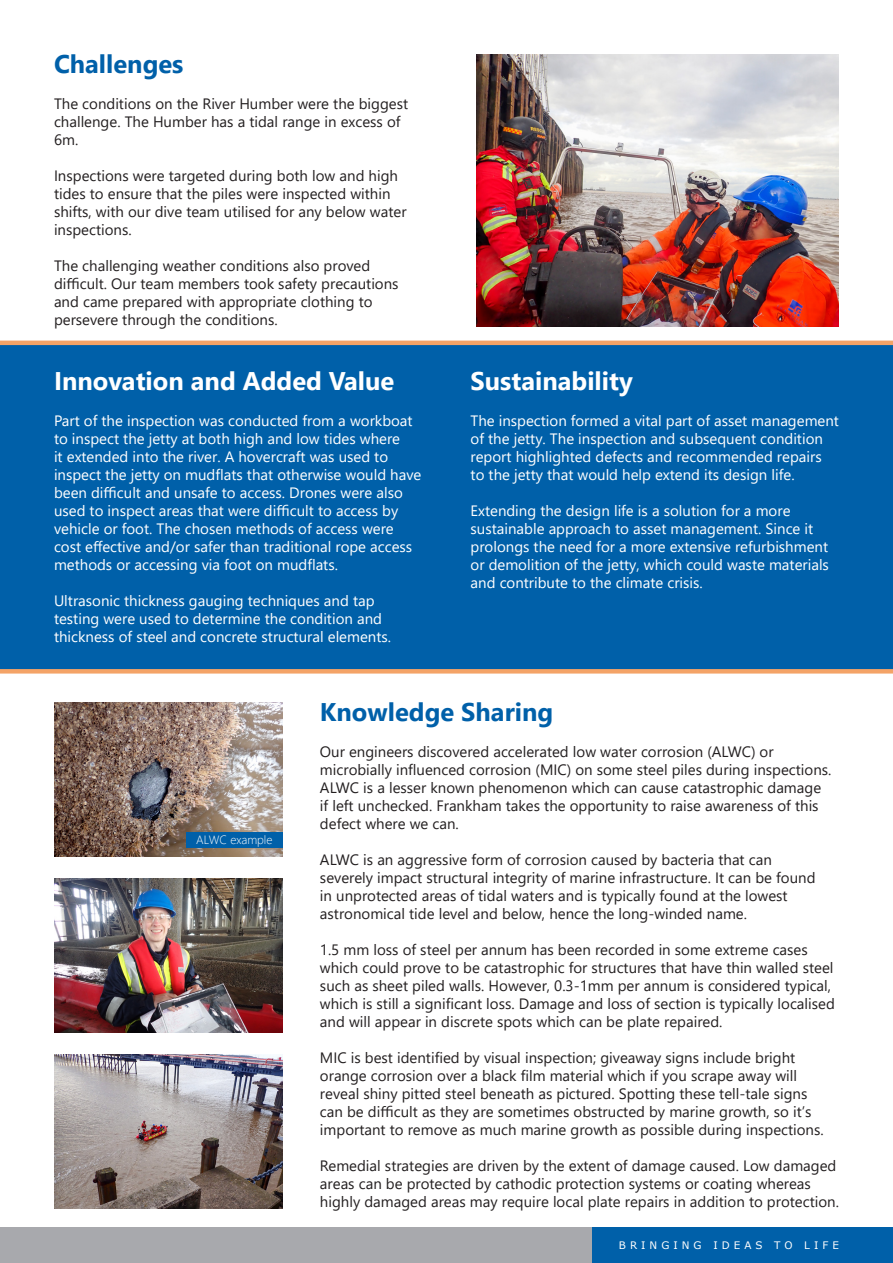
<style>
.page{position:relative;width:893px;height:1263px;background:#fff}
.page>*{position:absolute;margin:0;border:0;box-sizing:border-box;transform-origin:0 0}
.Bodycopy_dark{font:700 25.5px "Segoe UI";color:#fff}
.Bodycopy_dark-2{font:700 25.5px "Segoe UI";color:#0060a9}
.t1{font:15px/18px "Segoe UI";color:#231f20}
.t2{font:15px/18px "Segoe UI";color:#fff}
.Bodycopy_dark-3{font:300 12px "Segoe UI";color:#fff}
.t3{font:10.35px "Verdana";letter-spacing:.39em;color:#fff}
</style>
<div class="page">
<div style="left:0;top:345px;width:893px;height:324px;background:#0060a9"></div>
<hr style="left:0;top:341px;width:893px;height:4px;background:#f4a367">
<svg style="left:0;top:669px;width:893px;height:4px;background:#efa168"></svg>
<div style="left:0;top:1228px;width:595px;height:35px;background:#a8a9ad"></div>
<div style="left:593px;top:1228px;width:300px;height:35px;background:#0060a9"></div>
<img style="left:476px;top:55px;width:363px;height:271px">
<img style="left:54px;top:702px;width:228px;height:155px">
<div style="left:186px;top:832px;width:96px;height:15px;background:#0060a9"></div>
<img style="left:54px;top:878px;width:228px;height:155px">
<img style="left:54px;top:1054px;width:228px;height:155px">
<p class="Bodycopy_dark-2" style="left:54px;top:39px;width:131px">Challenges</p>
<p class="t1" style="left:54px;top:93px;width:356px">The conditions on the River Humber were the biggest challenge. The Humber has a tidal range in excess of<br>6m.</p>
<p class="t1" style="left:54px;top:165px;width:354px">Inspections were targeted during both low and high tides to ensure that the piles were inspected within shifts, with our dive team utilised for any below water inspections.</p>
<p class="t1" style="left:54px;top:255px;width:346px">The challenging weather conditions also proved difficult. Our team members took safety precautions and came prepared with appropriate clothing to persevere through the conditions.</p>
<p class="Bodycopy_dark" style="left:54px;top:357px;width:342px">Innovation and Added Value</p>
<p class="t2" style="left:54px;top:411px;width:369px">Part of the inspection was conducted from a workboat to inspect the jetty at both high and low tides where<br>it extended into the river. A hovercraft was used to inspect the jetty on mudflats that otherwise would have been difficult and unsafe to access. Drones were also used to inspect areas that were difficult to access by vehicle or foot. The chosen methods of access were cost effective and/or safer than traditional rope access methods or accessing via foot on mudflats.</p>
<p class="t2" style="left:54px;top:591px;width:339px">Ultrasonic thickness gauging techniques and tap testing were used to determine the condition and thickness of steel and concrete structural elements.</p>
<p class="Bodycopy_dark" style="left:471px;top:357px;width:164px">Sustainability</p>
<p class="t2" style="left:471px;top:411px;width:370px">The inspection formed a vital part of asset management of the jetty. The inspection and subsequent condition report highlighted defects and recommended repairs to the jetty that would help extend its design life.</p>
<p class="t2" style="left:471px;top:501px;width:360px">Extending the design life is a solution for a more sustainable approach to asset management. Since it prolongs the need for a more extensive refurbishment or demolition of the jetty, which could waste materials and contribute to the climate crisis.</p>
<p class="Bodycopy_dark-3" style="left:196px;top:828px;width:78px">ALWC example</p>
<p class="Bodycopy_dark-2" style="left:320px;top:688px;width:235px">Knowledge Sharing</p>
<p class="t1" style="left:320px;top:742px;width:513px">Our engineers discovered accelerated low water corrosion (ALWC) or microbially influenced corrosion (MIC) on some steel piles during inspections.<br>ALWC is a lesser known phenomenon which can cause catastrophic damage if left unchecked. Frankham takes the opportunity to raise awareness of this defect where we can.</p>
<p class="t1" style="left:320px;top:850px;width:497px">ALWC is an aggressive form of corrosion caused by bacteria that can severely impact structural integrity of marine infrastructure. It can be found in unprotected areas of tidal waters and is typically found at the lowest astronomical tide level and below, hence the long-winded name.</p>
<p class="t1" style="left:320px;top:940px;width:516px">1.5 mm loss of steel per annum has been recorded in some extreme cases which could prove to be catastrophic for structures that have thin walled steel such as sheet piled walls. However, 0.3-1mm per annum is considered typical, which is still a significant loss. Damage and loss of section is typically localised and will appear in discrete spots which can be plate repaired.</p>
<p class="t1" style="left:320px;top:1048px;width:505px">MIC is best identified by visual inspection; giveaway signs include bright orange corrosion over a black film material which if you scrape away will reveal shiny pitted steel beneath as pictured. Spotting these tell-tale signs can be difficult as they are sometimes obstructed by marine growth, so it’s important to remove as much marine growth as possible during inspections.</p>
<p class="t1" style="left:320px;top:1156px;width:520px">Remedial strategies are driven by the extent of damage caused. Low damaged areas can be protected by cathodic protection systems or coating whereas highly damaged areas may require local plate repairs in addition to protection.</p>
<p class="t3" style="left:619px;top:1238px;width:222px">BRINGING IDEAS TO LIFE</p>
</div>
